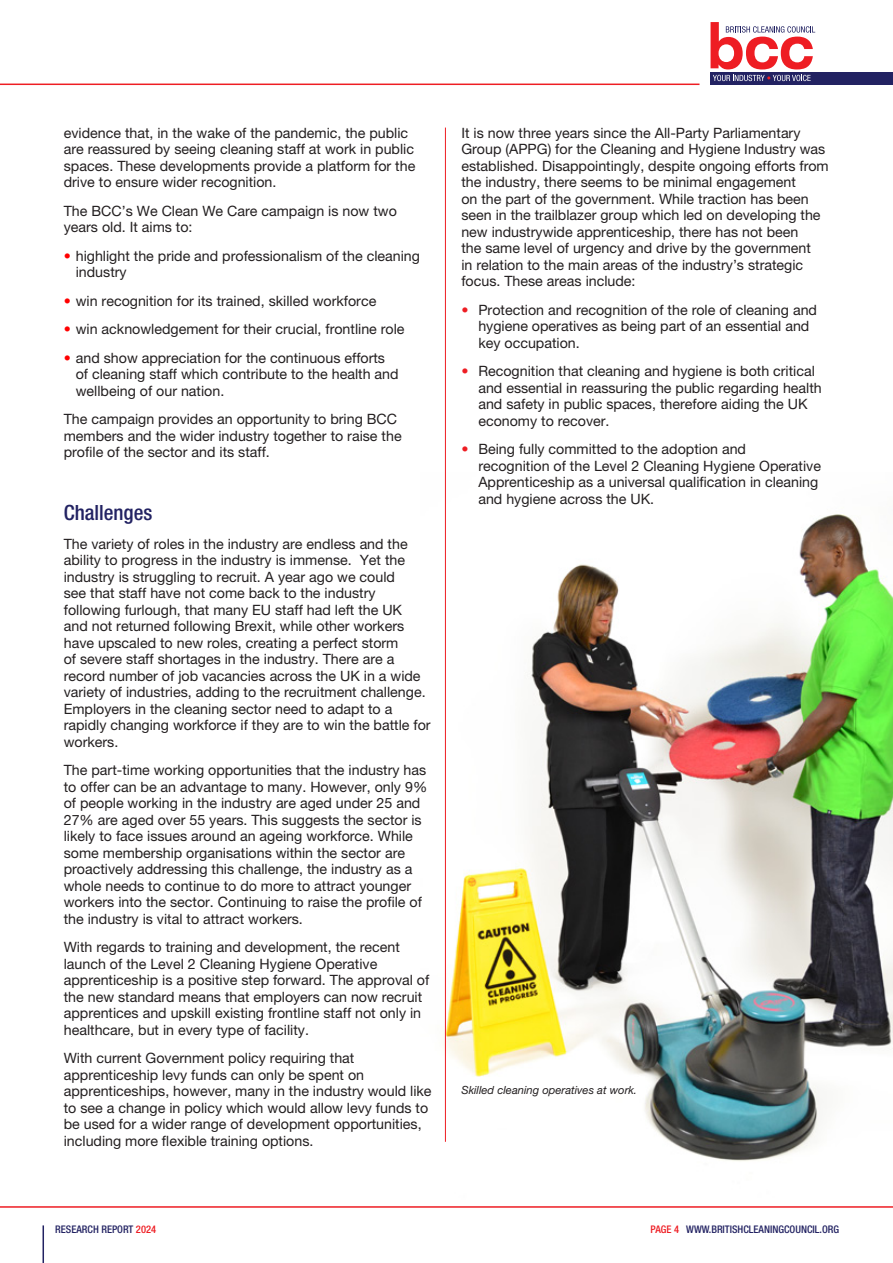
<style>
.page{position:relative;width:893px;height:1263px;background:#fff}
.page>*{position:absolute;margin:0;border:0;box-sizing:border-box;transform-origin:0 0}
.t1{font:500 condensed 21px "Helvetica Neue LT Pro";color:#222262}
.t2{font:14.25px/16.5px "Helvetica Neue LT Pro";color:#231f20}
.t3{font:italic 11.25px "Helvetica Neue LT Pro";color:#231f20}
.t4{font:500 condensed 10.5px "Helvetica Neue LT Pro";color:#222262}
.s1{color:#f00}
.s2{color:#ee1d23}
</style>
<div class="page">
<div style="left:711px;top:72px;width:182px;height:13px;background:#222262"></div>
<svg style="left:710px;top:22px;width:105px;height:47px"></svg>
<svg style="left:713px;top:75px;width:98px;height:6px"></svg>
<hr style="left:0;top:84px;width:699px;height:1px;background:#ee1d23">
<img style="left:444px;top:472px;width:449px;height:689px">
<hr style="left:445px;top:128px;width:1px;height:1014px;background:#ee1d23">
<hr style="left:43px;top:1225px;width:1px;height:38px;background:#222262">
<hr style="left:0;top:1206px;width:893px;height:2px;background:#ee1d23">
<p class="t2" style="left:64px;top:124px;width:353px">evidence that, in the wake of the pandemic, the public are reassured by seeing cleaning staff at work in public spaces. These developments provide a platform for the drive to ensure wider recognition.</p>
<p class="t2" style="left:64px;top:202px;width:335px">The BCC’s We Clean We Care campaign is now two years old. It aims to:</p>
<p class="t2" style="left:76px;top:247px;width:346px;text-indent:-12px"><span class="s1">•</span> highlight the pride and professionalism of the cleaning industry</p>
<p class="t2" style="left:64px;top:292px;width:314px"><span class="s1">•</span> win recognition for its trained, skilled workforce</p>
<p class="t2" style="left:64px;top:321px;width:342px"><span class="s1">•</span> win acknowledgement for their crucial, frontline role</p>
<p class="t2" style="left:76px;top:349px;width:324px;text-indent:-12px"><span class="s1">•</span> and show appreciation for the continuous efforts of cleaning staff which contribute to the health and wellbeing of our nation.</p>
<p class="t2" style="left:64px;top:411px;width:339px">The campaign provides an opportunity to bring BCC members and the wider industry together to raise the profile of the sector and its staff.</p>
<h1 class="t1" style="left:64px;top:500px;width:90px">Challenges</h1>
<p class="t2" style="left:64px;top:535px;width:368px">The variety of roles in the industry are endless and the ability to progress in the industry is immense. Yet the industry is struggling to recruit. A year ago we could<br>see that staff have not come back to the industry following furlough, that many EU staff had left the UK<br>and not returned following Brexit, while other workers have upscaled to new roles, creating a perfect storm<br>of severe staff shortages in the industry. There are a record number of job vacancies across the UK in a wide variety of industries, adding to the recruitment challenge.<br>Employers in the cleaning sector need to adapt to a rapidly changing workforce if they are to win the battle for workers.</p>
<p class="t2" style="left:64px;top:762px;width:365px">The part-time working opportunities that the industry has to offer can be an advantage to many. However, only 9% of people working in the industry are aged under 25 and 27% are aged over 55 years. This suggests the sector is likely to face issues around an ageing workforce. While some membership organisations within the sector are proactively addressing this challenge, the industry as a whole needs to continue to do more to attract younger workers into the sector. Continuing to raise the profile of the industry is vital to attract workers.</p>
<p class="t2" style="left:64px;top:939px;width:367px">With regards to training and development, the recent launch of the Level 2 Cleaning Hygiene Operative apprenticeship is a positive step forward. The approval of the new standard means that employers can now recruit apprentices and upskill existing frontline staff not only in healthcare, but in every type of facility.</p>
<p class="t2" style="left:64px;top:1050px;width:369px">With current Government policy requiring that apprenticeship levy funds can only be spent on apprenticeships, however, many in the industry would like to see a change in policy which would allow levy funds to be used for a wider range of development opportunities, including more flexible training options.</p>
<p class="t2" style="left:461px;top:124px;width:369px">It is now three years since the All-Party Parliamentary Group (APPG) for the Cleaning and Hygiene Industry was established. Disappointingly, despite ongoing efforts from the industry, there seems to be minimal engagement<br>on the part of the government. While traction has been seen in the trailblazer group which led on developing the new industrywide apprenticeship, there has not been<br>the same level of urgency and drive by the government<br>in relation to the main areas of the industry’s strategic focus. These areas include:</p>
<p class="t2" style="left:478px;top:301px;width:340px;text-indent:-17px"><span class="s2">•</span> Protection and recognition of the role of cleaning and hygiene operatives as being part of an essential and key occupation.</p>
<p class="t2" style="left:478px;top:363px;width:345px;text-indent:-17px"><span class="s2">•</span> Recognition that cleaning and hygiene is both critical and essential in reassuring the public regarding health and safety in public spaces, therefore aiding the UK economy to recover.</p>
<p class="t2" style="left:478px;top:441px;width:344px;text-indent:-17px"><span class="s2">•</span> Being fully committed to the adoption and<br>recognition of the Level 2 Cleaning Hygiene Operative Apprenticeship as a universal qualification in cleaning and hygiene across the UK.</p>
<p class="t3" style="left:461px;top:1083px;width:177px">Skilled cleaning operatives at work.</p>
<p class="t4" style="left:55px;top:1223px;width:102px">RESEARCH REPORT <span class="s2">2024</span></p>
<p class="t4" style="left:650px;top:1223px;width:190px"><span class="s2">PAGE 4</span> WWW.BRITISHCLEANINGCOUNCIL.ORG</p>
</div>
